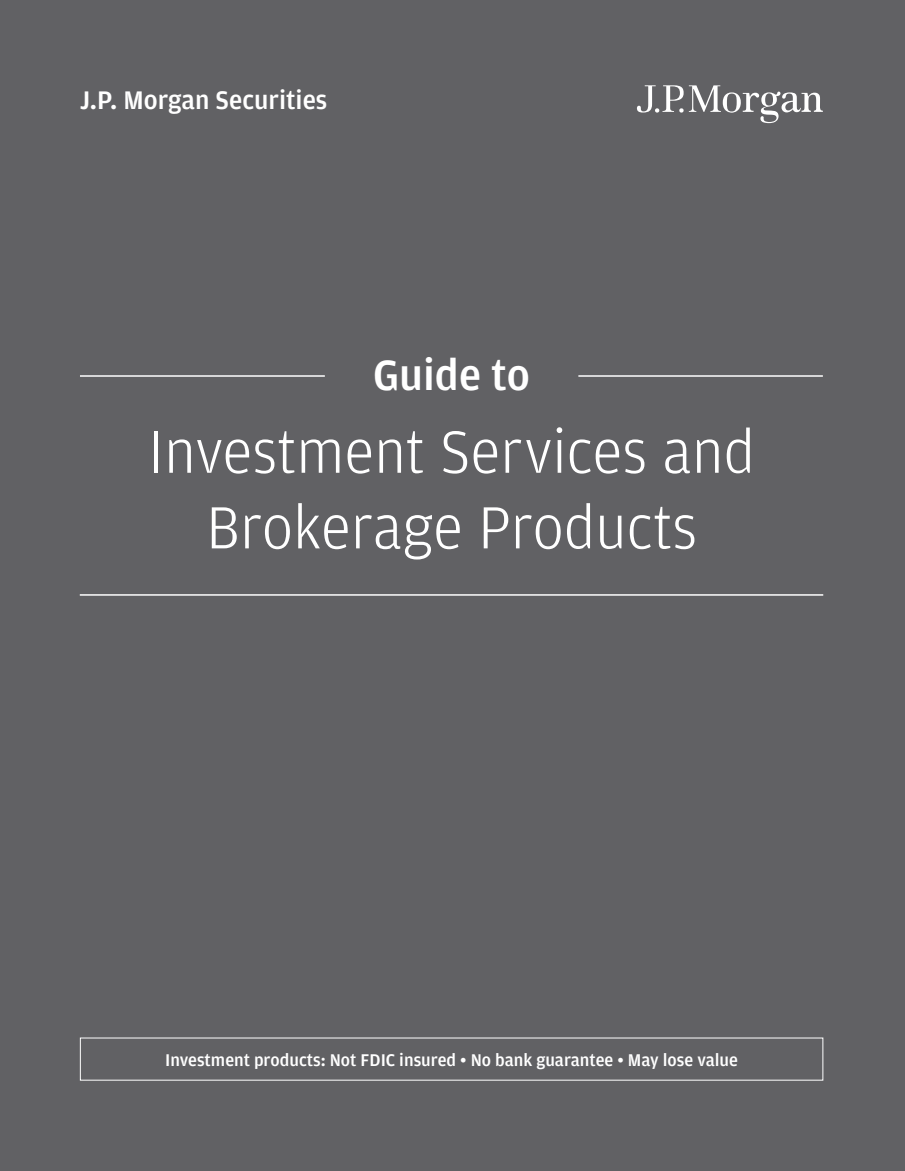
<style>
.page{position:relative;width:905px;height:1171px;background:#fff}
.page>*{position:absolute;margin:0;border:0;box-sizing:border-box;transform-origin:0 0}
.t1{font:300 63px/75.6px "Amplitude";color:#fff;text-align:center}
.t2{font:500 45px "Amplitude";color:#fff}
.t3{font:500 27px "Amplitude";color:#fff}
.t4{font:500 18px "Amplitude";color:#fff}
</style>
<div class="page">
<div style="left:0;top:0;width:904px;height:1171px;background:#616164"></div>
<svg style="left:637px;top:85px;width:185px;height:38px"></svg>
<hr style="left:80px;top:375px;width:245px;height:2px;background:#fff">
<hr style="left:80px;top:594px;width:742px;height:2px;background:#fff">
<hr style="left:578px;top:375px;width:244px;height:2px;background:#fff">
<p class="t3" style="left:80px;top:85px;width:249px">J.P. Morgan Securities</p>
<h1 class="t2" style="left:373px;top:350px;width:158px">Guide to</h1>
<h1 class="t1" style="left:148px;top:414px;width:608px">Investment Services and<br>Brokerage Products</h1>
<p class="t4" style="left:165px;top:1050px;width:574px">Investment products: Not FDIC insured • No bank guarantee • May lose value</p>
</div>
